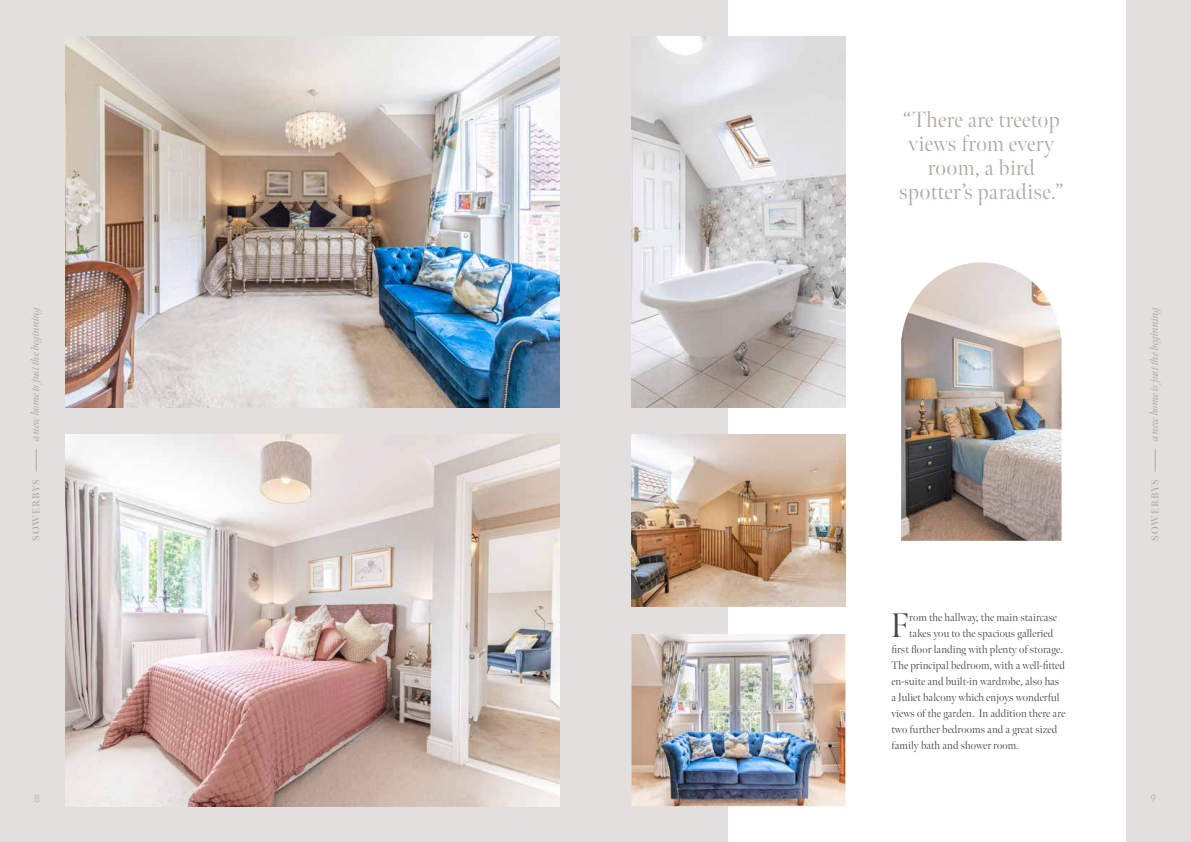
<style>
.page{position:relative;width:1191px;height:842px;background:#fff}
.page>*{position:absolute;margin:0;border:0;box-sizing:border-box;transform-origin:0 0}
.t1{font:300 34px "Meno Banner";color:#434141}
.t2{font:300 22px/24px "Meno Banner";letter-spacing:.02em;color:#ada8a0;text-align:center}
.t3{font:300 11px "Meno Banner";letter-spacing:.01em;color:#434141}
.t4{font:italic 11px "Meno Banner";letter-spacing:-.01em;color:#ada8a0}
.t5{font:600 10px "Meno Banner";letter-spacing:.08em;color:#ada8a0}
.t6{font:300 10px "Quasimoda";color:#ada8a0}
</style>
<div class="page">
<div style="left:0;top:0;width:595px;height:842px;background:#e2e0df"></div>
<div style="left:595px;top:0;width:596px;height:842px;background:#e2e0df"></div>
<svg style="left:36px;top:449px;width:1px;height:22px"></svg>
<svg style="left:1155px;top:449px;width:1px;height:22px"></svg>
<img style="left:66px;top:36px;width:493px;height:371px">
<img style="left:65px;top:434px;width:494px;height:372px">
<div style="left:728px;top:0;width:397px;height:842px;background:#fff"></div>
<img style="left:631px;top:434px;width:214px;height:173px">
<img style="left:631px;top:36px;width:214px;height:371px">
<img style="left:631px;top:634px;width:214px;height:172px">
<img style="left:901px;top:262px;width:160px;height:279px">
<h2 class="t2" style="left:899px;top:108px;width:166px">“There are treetop views from every room, a bird spotter’s paradise.”</h2>
<p class="t4" style="left:29px;top:441px;width:138px;rotate:-90deg">a new home is just the beginning</p>
<p class="t4" style="left:1147px;top:441px;width:138px;rotate:-90deg">a new home is just the beginning</p>
<p class="t5" style="left:30px;top:541px;width:63px;rotate:-90deg">SOWERBYS</p>
<p class="t5" style="left:1149px;top:541px;width:63px;rotate:-90deg">SOWERBYS</p>
<h1 class="t1" style="left:890px;top:605px;width:20px">F</h1>
<p class="t3" style="left:909px;top:611px;width:149px">rom the hallway, the main staircase</p>
<p class="t3" style="left:909px;top:627px;width:146px">takes you to the spacious galleried</p>
<p class="t3" style="left:891px;top:643px;width:173px">first floor landing with plenty of storage.</p>
<p class="t3" style="left:891px;top:659px;width:175px">The principal bedroom, with a well-fitted</p>
<p class="t3" style="left:891px;top:675px;width:169px">en-suite and built-in wardrobe, also has</p>
<p class="t3" style="left:891px;top:691px;width:170px">a Juliet balcony which enjoys wonderful</p>
<p class="t3" style="left:891px;top:707px;width:175px">views of the garden. In addition there are</p>
<p class="t3" style="left:891px;top:723px;width:167px">two further bedrooms and a great sized</p>
<p class="t3" style="left:891px;top:739px;width:129px">family bath and shower room.</p>
<p class="t6" style="left:35px;top:791px;width:7px">8</p>
<p class="t6" style="left:1150px;top:791px;width:7px">9</p>
</div>
